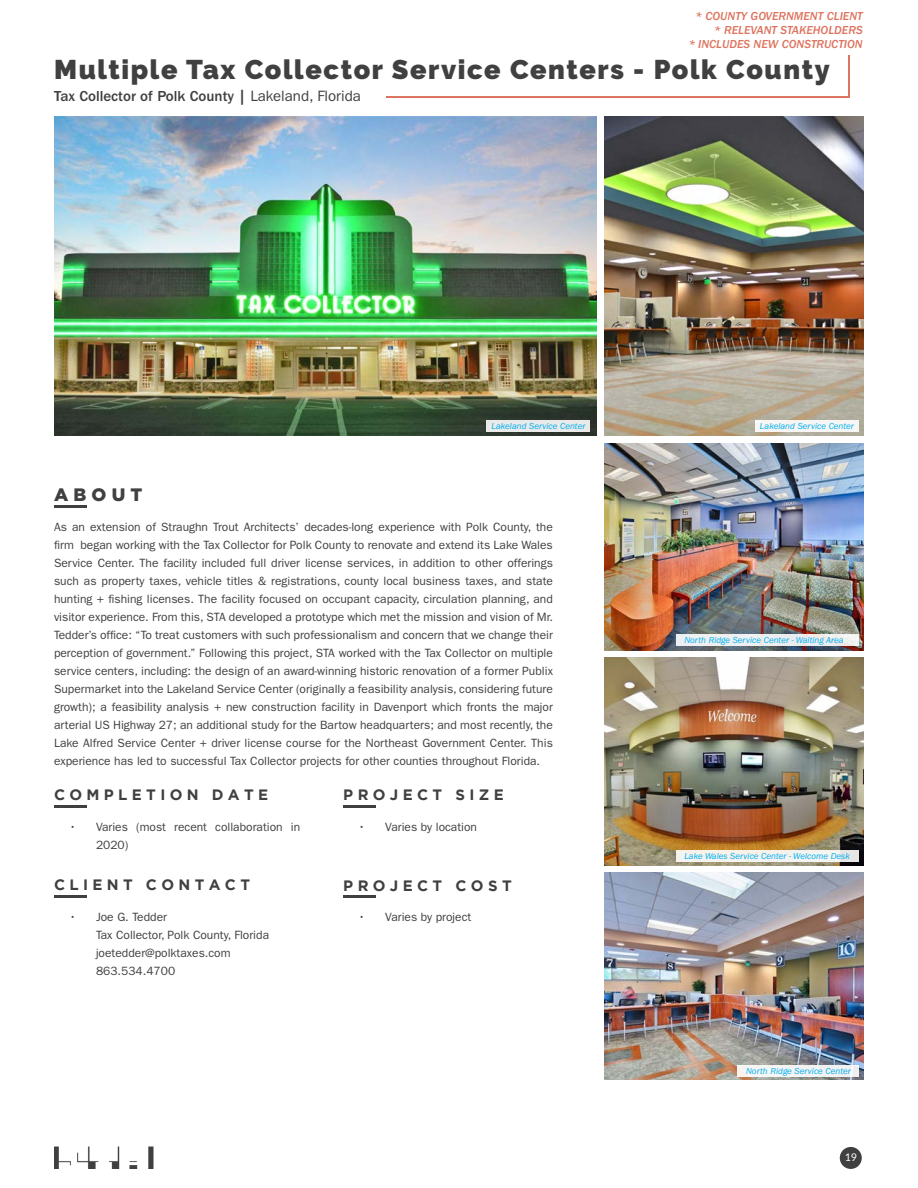
<style>
.page{position:relative;width:918px;height:1188px;background:#fff}
.page>*{position:absolute;margin:0;border:0;box-sizing:border-box;transform-origin:0 0}
.t1{font:900 27px "Raleway";letter-spacing:.06em;color:#404040}
.t2{font:900 18px "Gotham";letter-spacing:.29em;color:#404040}
.t3{font:700 15px "Gotham";letter-spacing:.29em;color:#404040}
.t4{font:500 15px "ITC Franklin Gothic Std";color:#404040}
.t5{font:12px/18px "ITC Franklin Gothic Std";color:#404040}
.t6{font:12px/14.4px "ITC Franklin Gothic Std Med It";color:#d2462a;text-align:right}
.t7{font:10.5px "Lato";color:#fff}
.t8{font:italic 9px "ITC Franklin Gothic Std";color:#00aeef}
.s1{font-weight:400}
</style>
<div class="page">
<div style="left:840px;top:1147px;width:22px;height:22px;background:#404040;border-radius:50%"></div>
<img style="left:54px;top:1147px;width:99px;height:22px">
<hr style="left:54px;top:505px;width:32px;height:3px;background:#404040">
<img style="left:54px;top:117px;width:543px;height:319px">
<img style="left:605px;top:117px;width:259px;height:319px">
<img style="left:605px;top:444px;width:259px;height:207px">
<img style="left:605px;top:658px;width:259px;height:207px">
<img style="left:605px;top:873px;width:259px;height:207px">
<hr style="left:54px;top:805px;width:32px;height:3px;background:#404040">
<hr style="left:343px;top:805px;width:32px;height:3px;background:#404040">
<hr style="left:343px;top:895px;width:32px;height:3px;background:#404040">
<hr style="left:54px;top:895px;width:32px;height:3px;background:#404040">
<hr style="left:848px;top:56px;width:2px;height:42px;background:#d2462a">
<hr style="left:387px;top:97px;width:461px;height:1px;background:#d2462a">
<svg style="left:676px;top:851px;width:183px;height:11px;fill:#f5f3ef"></svg>
<div style="left:737px;top:1065px;width:122px;height:11px;background:#f3f3f3"></div>
<div style="left:676px;top:635px;width:183px;height:11px;background:#eeefef"></div>
<div style="left:755px;top:420px;width:104px;height:11px;background:#f7f6f5"></div>
<div style="left:486px;top:420px;width:104px;height:11px;background:#e9eae9"></div>
<p class="t6" style="left:688px;top:9px;width:176px">* COUNTY GOVERNMENT CLIENT * RELEVANT STAKEHOLDERS<br>* INCLUDES NEW CONSTRUCTION</p>
<p class="t1" style="left:54px;top:54px;width:777px">Multiple Tax Collector Service Centers - Polk County</p>
<p class="t4" style="left:54px;top:88px;width:308px">Tax Collector of Polk County | <span class="s1">Lakeland, Florida</span></p>
<p class="t2" style="left:54px;top:484px;width:90px">ABOUT</p>
<p class="t8" style="left:491px;top:421px;width:96px">Lakeland Service Center</p>
<p class="t8" style="left:760px;top:421px;width:96px">Lakeland Service Center</p>
<p class="t5" style="left:54px;top:518px;width:500px;text-align:justify">As an extension of Straughn Trout Architects’ decades-long experience with Polk County, the firm began working with the Tax Collector for Polk County to renovate and extend its Lake Wales Service Center. The facility included full driver license services, in addition to other offerings such as property taxes, vehicle titles &amp; registrations, county local business taxes, and state hunting + fishing licenses. The facility focused on occupant capacity, circulation planning, and visitor experience. From this, STA developed a prototype which met the mission and vision of Mr.<br>Tedder’s office: “To treat customers with such professionalism and concern that we change their perception of government.” Following this project, STA worked with the Tax Collector on multiple service centers, including: the design of an award-winning historic renovation of a former Publix Supermarket into the Lakeland Service Center (originally a feasibility analysis, considering future growth); a feasibility analysis + new construction facility in Davenport which fronts the major arterial US Highway 27; an additional study for the Bartow headquarters; and most recently, the Lake Alfred Service Center + driver license course for the Northeast Government Center. This experience has led to successful Tax Collector projects for other counties throughout Florida.</p>
<p class="t3" style="left:54px;top:786px;width:216px">COMPLETION DATE</p>
<p class="t3" style="left:343px;top:786px;width:162px">PROJECT SIZE</p>
<p class="t5" style="left:96px;top:818px;width:206px;text-indent:-27px">• Varies (most recent collaboration in<br>2020)</p>
<p class="t5" style="left:358px;top:818px;width:120px">• Varies by location</p>
<p class="t3" style="left:54px;top:877px;width:198px">CLIENT CONTACT</p>
<p class="t3" style="left:343px;top:877px;width:170px">PROJECT COST</p>
<p class="t5" style="left:358px;top:908px;width:115px">• Varies by project</p>
<p class="t5" style="left:96px;top:908px;width:175px;text-indent:-27px">• Joe G. Tedder<br>Tax Collector, Polk County, Florida joetedder@polktaxes.com<br>863.534.4700</p>
<p class="t8" style="left:684px;top:635px;width:161px">North Ridge Service Center - Waiting Area</p>
<p class="t8" style="left:684px;top:851px;width:167px">Lake Wales Service Center - Welcome Desk</p>
<p class="t8" style="left:746px;top:1066px;width:106px">North Ridge Service Center</p>
<p class="t7" style="left:845px;top:1152px;width:14px">19</p>
</div>
